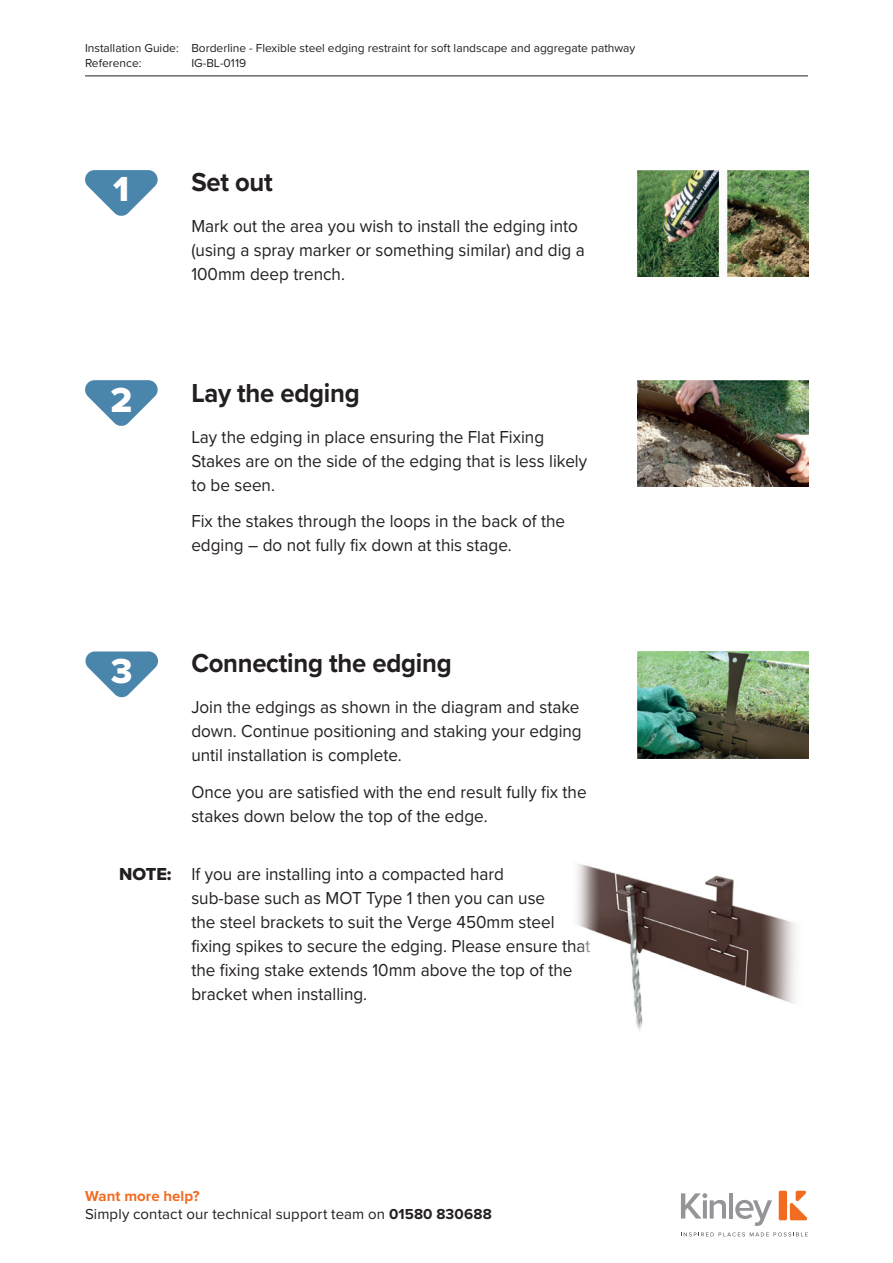
<style>
.page{position:relative;width:893px;height:1263px;background:#fff}
.page>*{position:absolute;margin:0;border:0;box-sizing:border-box;transform-origin:0 0}
.t1{font:36px "Proxima Nova Extrabld";color:#fff}
.Step_title{font:700 27px "Proxima Nova";letter-spacing:-.01em;color:#231f20;scale:.95 1}
.Step_body_text{font:18px/24px "Proxima Nova";color:#231f20;scale:.95 1}
.Step_body_text_note{font:18px/24px "Proxima Nova";color:#231f20;scale:.95 1}
.t2{font:15px/18px "Proxima Nova";letter-spacing:.005em;color:#231f20}
.t3{font:12px/15px "Proxima Nova";color:#231f20}
.s1{color:#15323d}
.s2{font-family:"Proxima Nova Extrabld"}
.s3{font-weight:700;color:#f06c21}
.s4{font-weight:700}
</style>
<div class="page">
<hr style="left:85px;top:76px;width:723px;height:1px;background:#231f20">
<svg style="left:681px;top:1193px;width:45px;height:25px"></svg>
<hr style="left:729px;top:1193px;width:4px;height:25px;background:#939598">
<svg style="left:735px;top:1200px;width:37px;height:26px"></svg>
<svg style="left:681px;top:1232px;width:127px;height:4px"></svg>
<div style="left:779px;top:1191px;width:8px;height:29px;background:#f06c21;border-radius:2px"></div>
<svg style="left:790px;top:1191px;width:18px;height:29px"></svg>
<svg style="left:85px;top:170px;width:73px;height:46px"></svg>
<svg style="left:85px;top:380px;width:73px;height:46px"></svg>
<svg style="left:85px;top:651px;width:73px;height:47px"></svg>
<img style="left:638px;top:170px;width:170px;height:107px">
<img style="left:638px;top:380px;width:170px;height:107px">
<img style="left:638px;top:651px;width:170px;height:107px">
<img style="left:576px;top:864px;width:220px;height:167px">
<p class="t3" style="left:85px;top:40px;width:552px">Installation Guide: Borderline <span class="s1">-</span> Flexible steel edging restraint for soft landscape and aggregate pathway<br>Reference:</p>
<p class="t3" style="left:191px;top:55px;width:56px">IG-BL-0119</p>
<h1 class="t1" style="left:113px;top:162px;width:18px">1</h1>
<p class="Step_title" style="left:191px;top:162px;width:87px">Set out</p>
<p class="Step_body_text" style="left:191px;top:214px;width:416px">Mark out the area you wish to install the edging into (using a spray marker or something similar) and dig a<br>100mm deep trench.</p>
<h1 class="t1" style="left:110px;top:373px;width:23px">2</h1>
<p class="Step_title" style="left:191px;top:372px;width:179px">Lay the edging</p>
<p class="Step_body_text" style="left:191px;top:424px;width:418px">Lay the edging in place ensuring the Flat Fixing<br>Stakes are on the side of the edging that is less likely to be seen.</p>
<p class="Step_body_text" style="left:191px;top:508px;width:395px">Fix the stakes through the loops in the back of the edging – do not fully fix down at this stage.</p>
<h1 class="t1" style="left:111px;top:644px;width:23px">3</h1>
<p class="Step_title" style="left:191px;top:643px;width:276px">Connecting the edging</p>
<p class="Step_body_text" style="left:191px;top:694px;width:412px">Join the edgings as shown in the diagram and stake down. Continue positioning and staking your edging until installation is complete.</p>
<p class="Step_body_text" style="left:191px;top:779px;width:418px">Once you are satisfied with the end result fully fix the stakes down below the top of the edge.</p>
<p class="Step_body_text_note" style="left:191px;top:861px;width:422px;text-indent:-72px"><span class="s2">NOTE:</span> If you are installing into a compacted hard<br>sub-base such as MOT Type 1 then you can use<br>the steel brackets to suit the Verge 450mm steel fixing spikes to secure the edging. Please ensure that the fixing stake extends 10mm above the top of the bracket when installing.</p>
<p class="t2" style="left:85px;top:1186px;width:408px"><span class="s3">Want more help?<br></span>Simply contact our technical support team on <span class="s4">01580 830688</span></p>
</div>
